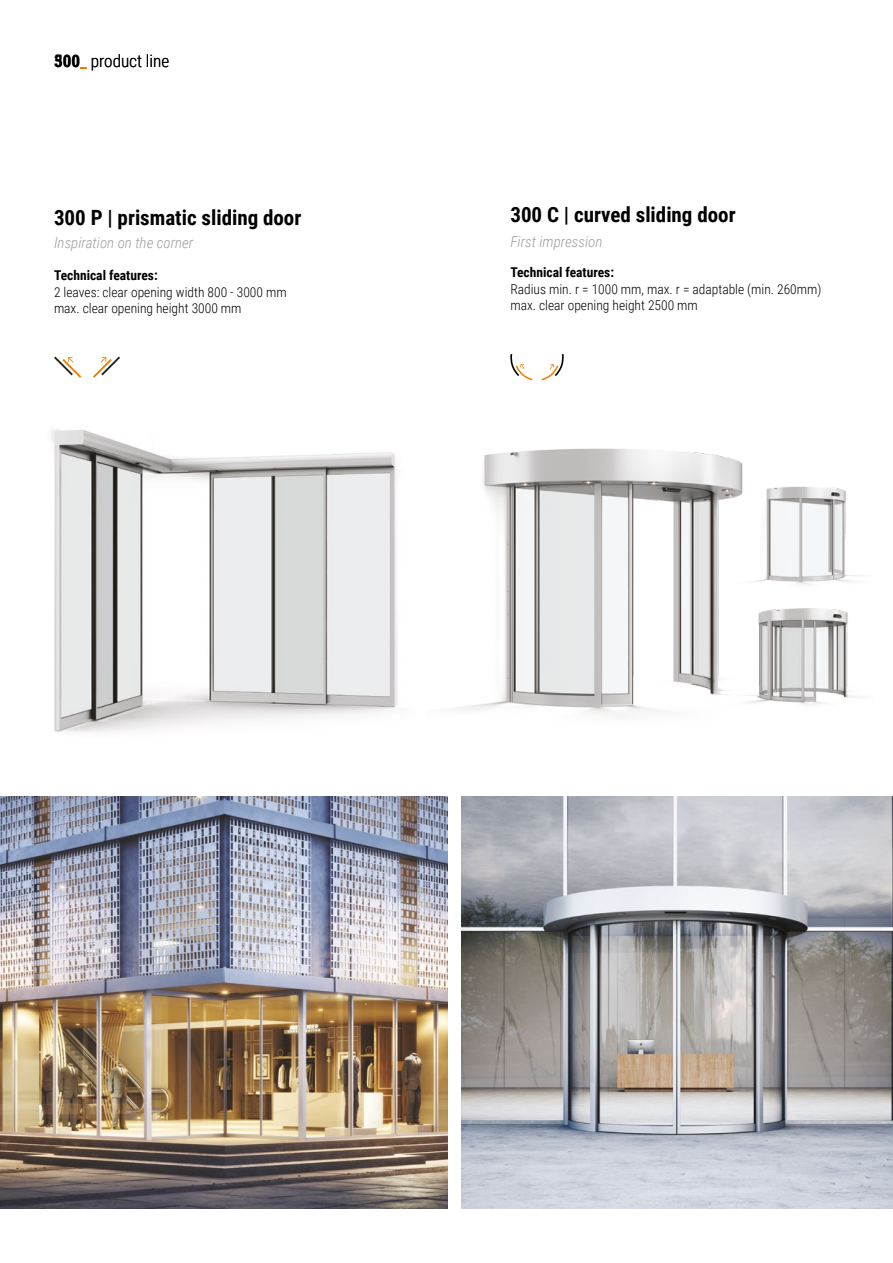
<style>
.page{position:relative;width:893px;height:1263px;background:#fff}
.page>*{position:absolute;margin:0;border:0;box-sizing:border-box;transform-origin:0 0}
.t1{font:700 21px "Roboto Condensed";color:#000}
.t2{font:300 17.1px "Roboto Condensed";color:#000}
.t3{font:700 17.1px "Roboto Condensed";color:#000}
.t4{font:italic 300 15px "Roboto Condensed";color:#9d9d9c}
.t5{font:300 13.5px/16.5px "Roboto Condensed";color:#000}
.t6{font:700 13.5px "Roboto Condensed";color:#000}
.s1{font-weight:700}
.s2{font-weight:700;color:#ef7d00}
</style>
<div class="page">
<img style="left:457px;top:448px;width:283px;height:269px">
<img style="left:51px;top:429px;width:347px;height:303px">
<img style="left:461px;top:796px;width:432px;height:413px">
<img style="left:0;top:796px;width:447px;height:413px">
<img style="left:725px;top:462px;width:136px;height:133px">
<img style="left:725px;top:595px;width:137px;height:122px">
<svg style="left:510px;top:354px;width:22px;height:26px"></svg>
<svg style="left:542px;top:354px;width:22px;height:26px"></svg>
<svg style="left:54px;top:356px;width:27px;height:22px"></svg>
<svg style="left:93px;top:356px;width:27px;height:22px"></svg>
<img style="left:892px;top:796px;width:1px;height:84px">
<p class="t2" style="left:54px;top:49px;width:117px"><span class="s1">300</span><span class="s2">_</span> product line</p>
<p class="t3" style="left:54px;top:49px;width:10px">5</p>
<h1 class="t1" style="left:54px;top:203px;width:249px">300 P | prismatic sliding door</h1>
<p class="t4" style="left:54px;top:232px;width:141px">Inspiration on the corner</p>
<p class="t6" style="left:54px;top:266px;width:105px">Technical features:</p>
<p class="t5" style="left:54px;top:283px;width:234px">2 leaves: clear opening width 800 - 3000 mm max. clear opening height 3000 mm</p>
<h1 class="t1" style="left:510px;top:200px;width:227px">300 C | curved sliding door</h1>
<p class="t4" style="left:510px;top:231px;width:94px">First impression</p>
<p class="t6" style="left:510px;top:263px;width:105px">Technical features:</p>
<p class="t5" style="left:510px;top:280px;width:312px">Radius min. r = 1000 mm, max. r = adaptable (min. 260mm) max. clear opening height 2500 mm</p>
</div>
